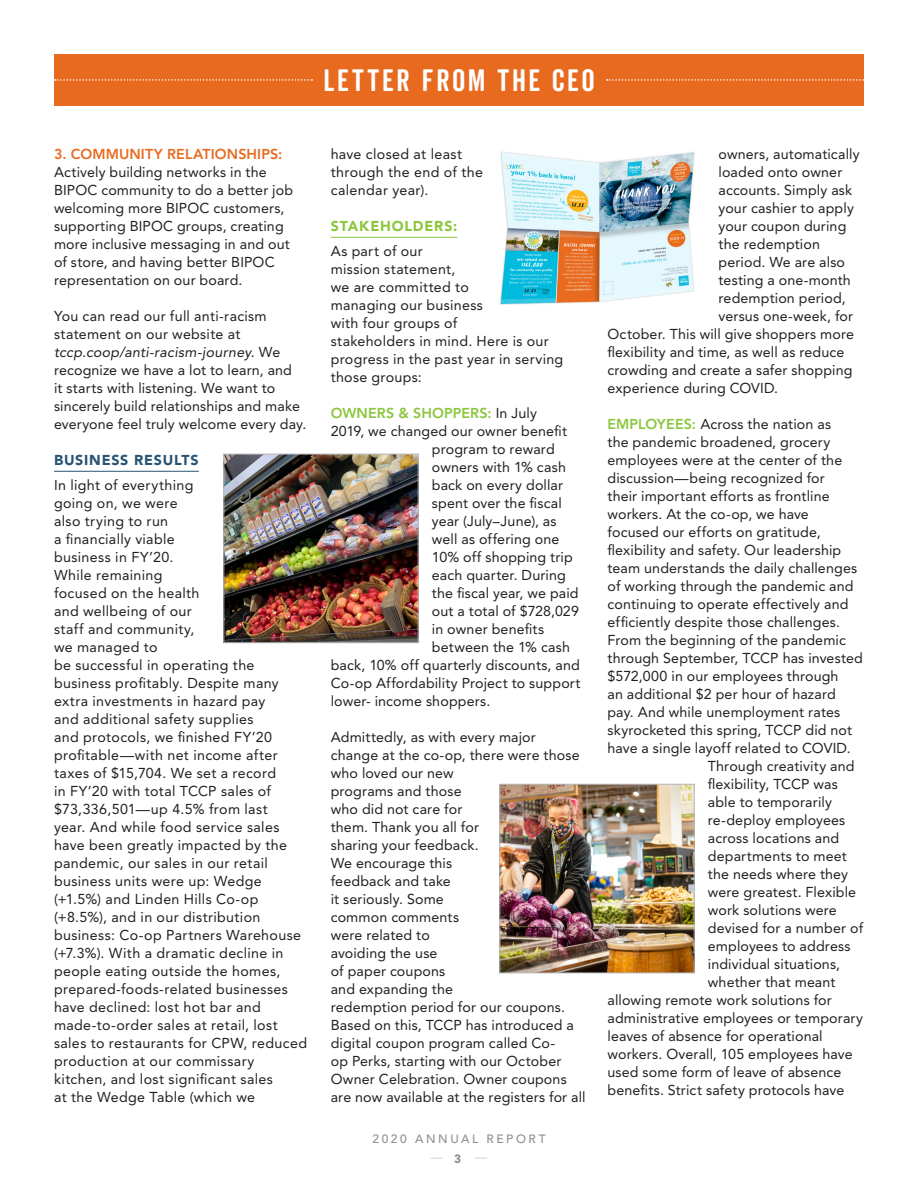
<style>
.page{position:relative;width:918px;height:1188px;background:#fff}
.page>*{position:absolute;margin:0;border:0;box-sizing:border-box;transform-origin:0 0}
.t1{font:30px "Veneer Clean Soft";letter-spacing:.095em;color:#fff}
.t2{font:14.25px/18px "Avenir LT Std";letter-spacing:.01em;color:#231f20}
.t3{font:800 14.25px "Avenir LT Std";letter-spacing:.01em;color:#8bc63e}
.t4{font:900 14.25px "Avenir LT Std";letter-spacing:.055em;color:#275374}
.t5{font:900 14.25px "Avenir LT Std";letter-spacing:.055em;color:#8bc63e}
.t6{font:500 12px "Avenir LT Std";letter-spacing:.22em;color:#8d8f92}
.t7{font:12px "Avenir LT Std";color:#c9cacc}
.s1{font-weight:800;color:#e86a1f}
.s2{font-style:italic}
.s3{font-weight:400;color:#231f20}
.s4{font-weight:900;color:#8d8f92}
.s5{font-weight:800;color:#8bc63e}
</style>
<div class="page">
<div style="left:54px;top:54px;width:810px;height:52px;background:#e86a1f"></div>
<hr style="left:54px;top:471px;width:145px;height:1px;background:#275374">
<hr style="left:331px;top:237px;width:126px;height:1px;background:#8bc63e">
<img style="left:500px;top:151px;width:195px;height:154px">
<img style="left:502px;top:786px;width:190px;height:185px">
<div style="left:500px;top:784px;width:194px;height:189px;border:1px solid #b8b9bc"></div>
<svg style="left:55px;top:79px;width:257px;height:2px"></svg>
<svg style="left:607px;top:79px;width:257px;height:2px"></svg>
<img style="left:226px;top:456px;width:190px;height:185px">
<div style="left:224px;top:454px;width:194px;height:189px;border:1px solid #b8b9bc"></div>
<p class="t1" style="left:323px;top:63px;width:273px">LETTER FROM THE CEO</p>
<p class="t2" style="left:54px;top:145px;width:241px"><span class="s1">3. COMMUNITY RELATIONSHIPS:<br></span>Actively building networks in the<br>BIPOC community to do a better job welcoming more BIPOC customers, supporting BIPOC groups, creating more inclusive messaging in and out of store, and having better BIPOC representation on our board.</p>
<p class="t2" style="left:54px;top:307px;width:254px">You can read our full anti-racism statement on our website at <span class="s2">tccp.coop/anti-racism-journey</span>. We recognize we have a lot to learn, and<br>it starts with listening. We want to sincerely build relationships and make everyone feel truly welcome every day.</p>
<p class="t4" style="left:54px;top:452px;width:146px">BUSINESS RESULTS</p>
<p class="t2" style="left:54px;top:476px;width:255px">In light of everything<br>going on, we were<br>also trying to run<br>a financially viable<br>business in FY’20.<br>While remaining<br>focused on the health<br>and wellbeing of our<br>staff and community,<br>we managed to<br>be successful in operating the business profitably. Despite many extra investments in hazard pay<br>and additional safety supplies<br>and protocols, we finished FY’20 profitable—with net income after taxes of $15,704. We set a record<br>in FY’20 with total TCCP sales of $73,336,501—up 4.5% from last<br>year. And while food service sales have been greatly impacted by the pandemic, our sales in our retail business units were up: Wedge (+1.5%) and Linden Hills Co-op (+8.5%), and in our distribution business: Co-op Partners Warehouse (+7.3%). With a dramatic decline in people eating outside the homes, prepared-foods-related businesses have declined: lost hot bar and made-to-order sales at retail, lost sales to restaurants for CPW, reduced production at our commissary kitchen, and lost significant sales<br>at the Wedge Table (which we</p>
<p class="t2" style="left:331px;top:145px;width:154px">have closed at least through the end of the calendar year).</p>
<p class="t5" style="left:331px;top:218px;width:128px">STAKEHOLDERS:</p>
<p class="t2" style="left:331px;top:242px;width:234px">As part of our<br>mission statement,<br>we are committed to<br>managing our business<br>with four groups of<br>stakeholders in mind. Here is our progress in the past year in serving those groups:</p>
<p class="t3" style="left:331px;top:405px;width:208px">OWNERS &amp; SHOPPERS: <span class="s3">In July</span></p>
<p class="t2" style="left:331px;top:422px;width:238px">2019, we changed our owner benefit</p>
<p class="t2" style="left:432px;top:440px;width:124px">program to reward</p>
<p class="t2" style="left:432px;top:458px;width:136px">owners with 1% cash</p>
<p class="t2" style="left:432px;top:476px;width:133px">back on every dollar</p>
<p class="t2" style="left:432px;top:494px;width:131px">spent over the fiscal</p>
<p class="t2" style="left:432px;top:512px;width:126px">year (July–June), as</p>
<p class="t2" style="left:432px;top:530px;width:129px">well as offering one</p>
<p class="t2" style="left:432px;top:548px;width:143px">10% off shopping trip</p>
<p class="t2" style="left:432px;top:566px;width:136px">each quarter. During</p>
<p class="t2" style="left:432px;top:584px;width:148px">the fiscal year, we paid</p>
<p class="t2" style="left:432px;top:602px;width:149px">out a total of $728,029</p>
<p class="t2" style="left:432px;top:620px;width:114px">in owner benefits</p>
<p class="t2" style="left:432px;top:638px;width:140px">between the 1% cash</p>
<p class="t2" style="left:331px;top:656px;width:251px">back, 10% off quarterly discounts, and</p>
<p class="t2" style="left:331px;top:674px;width:251px">Co-op Affordability Project to support</p>
<p class="t2" style="left:331px;top:692px;width:161px">lower- income shoppers.</p>
<p class="t2" style="left:331px;top:728px;width:256px">Admittedly, as with every major change at the co-op, there were those who loved our new<br>programs and those<br>who did not care for<br>them. Thank you all for<br>sharing your feedback.<br>We encourage this<br>feedback and take<br>it seriously. Some<br>common comments<br>were related to<br>avoiding the use<br>of paper coupons<br>and expanding the<br>redemption period for our coupons.<br>Based on this, TCCP has introduced a digital coupon program called Co-<br>op Perks, starting with our October<br>Owner Celebration. Owner coupons are now available at the registers for all</p>
<p class="t6" style="left:372px;top:1132px;width:175px">2020 ANNUAL REPORT</p>
<p class="t7" style="left:431px;top:1150px;width:58px">— <span class="s4">3</span> —</p>
<p class="t2" style="left:719px;top:145px;width:143px">owners, automatically</p>
<p class="t2" style="left:719px;top:163px;width:125px">loaded onto owner</p>
<p class="t2" style="left:719px;top:181px;width:135px">accounts. Simply ask</p>
<p class="t2" style="left:719px;top:199px;width:137px">your cashier to apply</p>
<p class="t2" style="left:719px;top:217px;width:129px">your coupon during</p>
<p class="t2" style="left:719px;top:235px;width:103px">the redemption</p>
<p class="t2" style="left:719px;top:253px;width:128px">period. We are also</p>
<p class="t2" style="left:719px;top:271px;width:134px">testing a one-month</p>
<p class="t2" style="left:719px;top:289px;width:129px">redemption period,</p>
<p class="t2" style="left:719px;top:307px;width:136px">versus one-week, for</p>
<p class="t2" style="left:608px;top:325px;width:248px">October. This will give shoppers more</p>
<p class="t2" style="left:608px;top:343px;width:238px">flexibility and time, as well as reduce</p>
<p class="t2" style="left:608px;top:361px;width:246px">crowding and create a safer shopping</p>
<p class="t2" style="left:608px;top:379px;width:172px">experience during COVID.</p>
<p class="t2" style="left:608px;top:415px;width:225px"><span class="s5">EMPLOYEES:</span> Across the nation as</p>
<p class="t2" style="left:608px;top:433px;width:224px">the pandemic broadened, grocery</p>
<p class="t2" style="left:608px;top:451px;width:236px">employees were at the center of the</p>
<p class="t2" style="left:608px;top:469px;width:219px">discussion—being recognized for</p>
<p class="t2" style="left:608px;top:487px;width:224px">their important efforts as frontline</p>
<p class="t2" style="left:608px;top:505px;width:203px">workers. At the co-op, we have</p>
<p class="t2" style="left:608px;top:523px;width:215px">focused our efforts on gratitude,</p>
<p class="t2" style="left:608px;top:541px;width:235px">flexibility and safety. Our leadership</p>
<p class="t2" style="left:608px;top:559px;width:251px">team understands the daily challenges</p>
<p class="t2" style="left:608px;top:577px;width:248px">of working through the pandemic and</p>
<p class="t2" style="left:608px;top:595px;width:242px">continuing to operate effectively and</p>
<p class="t2" style="left:608px;top:613px;width:234px">efficiently despite those challenges.</p>
<p class="t2" style="left:608px;top:631px;width:240px">From the beginning of the pandemic</p>
<p class="t2" style="left:608px;top:649px;width:257px">through September, TCCP has invested</p>
<p class="t2" style="left:608px;top:667px;width:233px">$572,000 in our employees through</p>
<p class="t2" style="left:608px;top:685px;width:230px">an additional $2 per hour of hazard</p>
<p class="t2" style="left:608px;top:703px;width:234px">pay. And while unemployment rates</p>
<p class="t2" style="left:608px;top:721px;width:246px">skyrocketed this spring, TCCP did not</p>
<p class="t2" style="left:608px;top:739px;width:245px">have a single layoff related to COVID.</p>
<p class="t2" style="left:708px;top:757px;width:148px">Through creativity and</p>
<p class="t2" style="left:708px;top:775px;width:132px">flexibility, TCCP was</p>
<p class="t2" style="left:708px;top:793px;width:126px">able to temporarily</p>
<p class="t2" style="left:708px;top:811px;width:139px">re-deploy employees</p>
<p class="t2" style="left:708px;top:829px;width:133px">across locations and</p>
<p class="t2" style="left:708px;top:847px;width:140px">departments to meet</p>
<p class="t2" style="left:708px;top:865px;width:142px">the needs where they</p>
<p class="t2" style="left:708px;top:883px;width:150px">were greatest. Flexible</p>
<p class="t2" style="left:708px;top:901px;width:131px">work solutions were</p>
<p class="t2" style="left:708px;top:919px;width:157px">devised for a number of</p>
<p class="t2" style="left:708px;top:937px;width:144px">employees to address</p>
<p class="t2" style="left:708px;top:955px;width:134px">individual situations,</p>
<p class="t2" style="left:708px;top:973px;width:129px">whether that meant</p>
<p class="t2" style="left:608px;top:991px;width:226px">allowing remote work solutions for</p>
<p class="t2" style="left:608px;top:1009px;width:257px">administrative employees or temporary</p>
<p class="t2" style="left:608px;top:1027px;width:217px">leaves of absence for operational</p>
<p class="t2" style="left:608px;top:1045px;width:247px">workers. Overall, 105 employees have</p>
<p class="t2" style="left:608px;top:1063px;width:235px">used some form of leave of absence</p>
<p class="t2" style="left:608px;top:1081px;width:238px">benefits. Strict safety protocols have</p>
</div>
